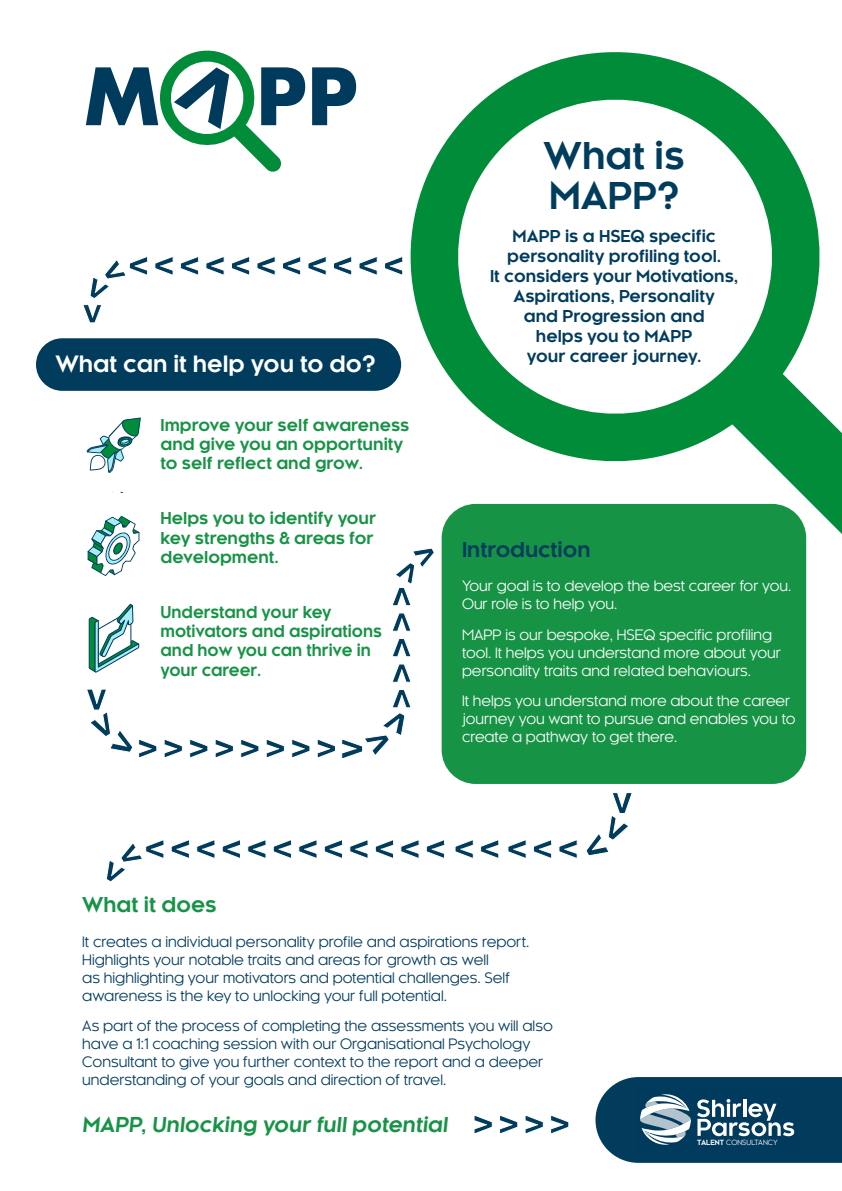
<style>
.page{position:relative;width:842px;height:1191px;background:#fff}
.page>*{position:absolute;margin:0;border:0;box-sizing:border-box;transform-origin:0 0}
.t1{font:700 36px/40px "Kessel 105";color:#023c5d}
.t2{font:700 22px "Kessel 105";color:#fff}
.t3{font:italic 700 20px "Kessel 105";color:#179346}
.t4{font:700 20px "Kessel 105";color:#023c5d}
.t5{font:700 20px "Kessel 105";color:#179346}
.t6{font:700 16px/20px "Kessel 105";color:#023c5d;text-align:center}
.t7{font:700 16px/19.2px "Kessel 105";color:#179346}
.t8{font:700 16px/19.2px "Kessel 105";color:#179346;scale:.96 1}
.t9{font:14px/18px "Kessel 105";color:#023c5d}
.t10{font:14px/18px "Kessel 105";color:#fff}
.t11{font:7px "Kessel 105";color:#fff}
.s1{font-weight:700}
</style>
<div class="page">
<div style="left:442px;top:504px;width:364px;height:280px;background:#179346;border-radius:34px"></div>
<svg style="left:595px;top:1077px;width:247px;height:85px;background:#2b5b77"></svg>
<svg style="left:312px;top:67px;width:44px;height:58px"></svg>
<svg style="left:86px;top:50px;width:219px;height:122px"></svg>
<div style="left:36px;top:338px;width:365px;height:53px;background:#023c5d;border-radius:26px"></div>
<svg style="left:391px;top:52px;width:451px;height:528px"></svg>
<svg style="left:385px;top:255px;width:18px;height:21px"></svg>
<svg style="left:359px;top:257px;width:19px;height:18px"></svg>
<svg style="left:334px;top:256px;width:18px;height:19px"></svg>
<svg style="left:308px;top:257px;width:19px;height:18px"></svg>
<svg style="left:283px;top:256px;width:18px;height:19px"></svg>
<svg style="left:257px;top:257px;width:19px;height:18px"></svg>
<svg style="left:232px;top:256px;width:18px;height:19px"></svg>
<svg style="left:206px;top:257px;width:19px;height:18px"></svg>
<svg style="left:180px;top:256px;width:19px;height:19px"></svg>
<svg style="left:154px;top:257px;width:20px;height:18px"></svg>
<svg style="left:83px;top:256px;width:65px;height:67px"></svg>
<svg style="left:392px;top:664px;width:19px;height:19px"></svg>
<svg style="left:393px;top:639px;width:18px;height:18px"></svg>
<svg style="left:392px;top:613px;width:19px;height:19px"></svg>
<svg style="left:391px;top:547px;width:44px;height:59px"></svg>
<svg style="left:189px;top:739px;width:44px;height:19px"></svg>
<svg style="left:240px;top:739px;width:44px;height:19px"></svg>
<svg style="left:87px;top:689px;width:96px;height:69px"></svg>
<svg style="left:400px;top:840px;width:19px;height:18px"></svg>
<svg style="left:426px;top:840px;width:19px;height:19px"></svg>
<svg style="left:508px;top:840px;width:19px;height:18px"></svg>
<svg style="left:533px;top:840px;width:19px;height:19px"></svg>
<svg style="left:559px;top:840px;width:19px;height:18px"></svg>
<svg style="left:375px;top:840px;width:19px;height:19px"></svg>
<svg style="left:349px;top:840px;width:19px;height:18px"></svg>
<svg style="left:298px;top:840px;width:45px;height:19px"></svg>
<svg style="left:247px;top:839px;width:45px;height:20px"></svg>
<svg style="left:196px;top:839px;width:45px;height:20px"></svg>
<svg style="left:106px;top:839px;width:84px;height:43px"></svg>
<svg style="left:586px;top:793px;width:46px;height:63px"></svg>
<svg style="left:89px;top:604px;width:50px;height:68px"></svg>
<svg style="left:88px;top:516px;width:51px;height:60px"></svg>
<svg style="left:87px;top:417px;width:54px;height:56px"></svg>
<svg style="left:291px;top:690px;width:120px;height:68px"></svg>
<svg style="left:474px;top:1116px;width:19px;height:18px"></svg>
<svg style="left:499px;top:1115px;width:45px;height:19px"></svg>
<svg style="left:550px;top:1115px;width:19px;height:19px"></svg>
<svg style="left:455px;top:840px;width:19px;height:18px"></svg>
<svg style="left:481px;top:840px;width:18px;height:19px"></svg>
<p class="t1" style="left:544px;top:136px;width:143px">What is<br>MAPP?</p>
<p class="t6" style="left:513px;top:227px;width:205px">MAPP is a HSEQ specific</p>
<p class="t6" style="left:490px;top:247px;width:250px">personality profiling tool.<br>It considers your Motivations,</p>
<p class="t6" style="left:513px;top:287px;width:203px">Aspirations, Personality and Progression and helps you to MAPP</p>
<p class="t2" style="left:55px;top:351px;width:322px">What can it help you to do?</p>
<p class="t6" style="left:527px;top:347px;width:176px">your career journey.</p>
<p class="t7" style="left:160px;top:415px;width:250px">Improve your self awareness</p>
<p class="t7" style="left:160px;top:434px;width:244px">and give you an opportunity to self reflect and grow.</p>
<p class="t7" style="left:160px;top:509px;width:217px">Helps you to identify your key strengths &amp; areas for development.</p>
<p class="t8" style="left:160px;top:602px;width:180px">Understand your key</p>
<p class="t8" style="left:160px;top:622px;width:232px">motivators and aspirations and how you can thrive in your career.</p>
<p class="t4" style="left:462px;top:538px;width:130px">Introduction</p>
<p class="t10" style="left:462px;top:577px;width:331px">Your goal is to develop the best career for you.</p>
<p class="t10" style="left:462px;top:595px;width:157px">Our role is to help you.</p>
<p class="t10" style="left:462px;top:625px;width:312px">MAPP is our bespoke, HSEQ specific profiling</p>
<p class="t10" style="left:462px;top:643px;width:320px">tool. It helps you understand more about your</p>
<p class="t10" style="left:462px;top:661px;width:290px">personality traits and related behaviours.</p>
<p class="t10" style="left:462px;top:691px;width:335px">It helps you understand more about the career journey you want to pursue and enables you to create a pathway to get there.</p>
<p class="t5" style="left:82px;top:893px;width:136px">What it does</p>
<p class="t9" style="left:82px;top:932px;width:449px">It creates a individual personality profile and aspirations report.<br>Highlights your notable traits and areas for growth as well<br>as highlighting your motivators and potential challenges. Self awareness is the key to unlocking your full potential.</p>
<p class="t9" style="left:82px;top:1016px;width:472px">As part of the process of completing the assessments you will also have a 1:1 coaching session with our Organisational Psychology Consultant to give you further context to the report and a deeper understanding of your goals and direction of travel.</p>
<p class="t3" style="left:82px;top:1113px;width:367px">MAPP, Unlocking your full potential</p>
<p class="t11" style="left:697px;top:1138px;width:82px"><span class="s1">TALENT</span> CONSULTANCY</p>
</div>
